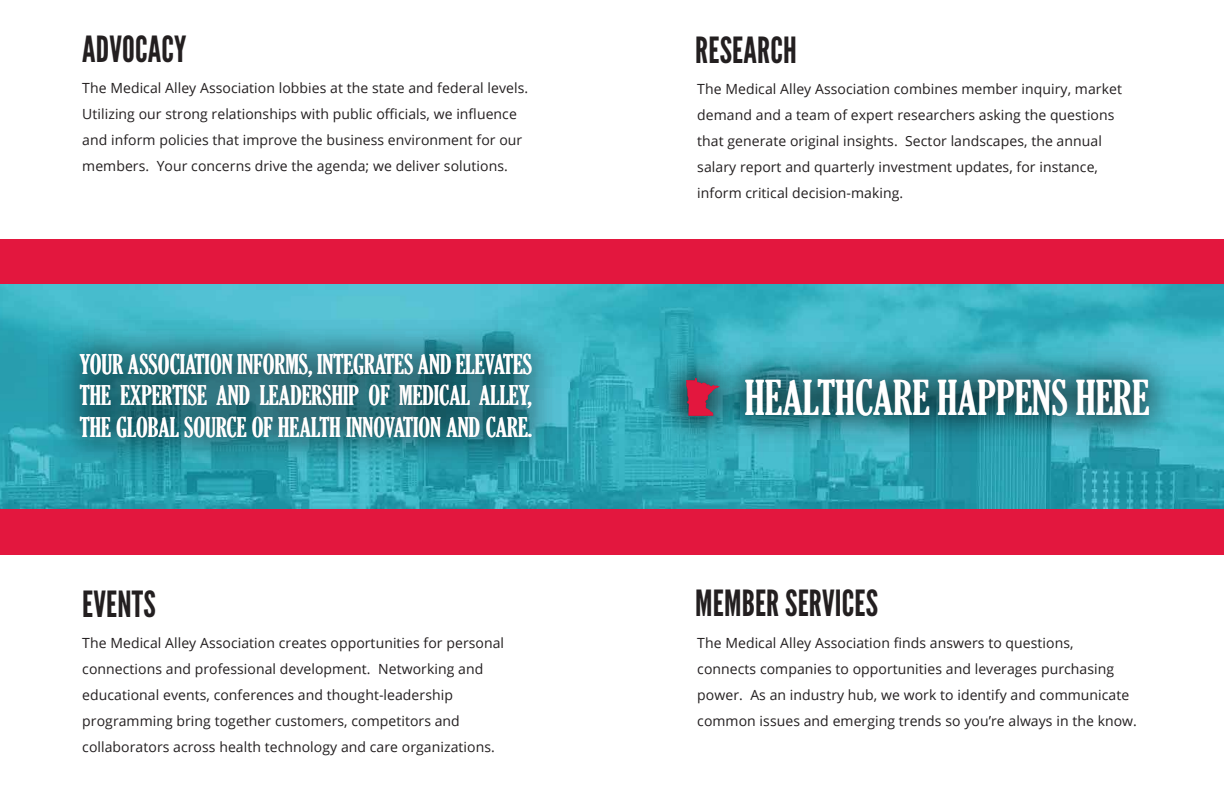
<style>
.page{position:relative;width:1224px;height:792px;background:#fff}
.page>*{position:absolute;margin:0;border:0;box-sizing:border-box;transform-origin:0 0}
.t1{font:extra-condensed 46px "Gloucester";color:#fff}
.t2{font:36px "League Gothic";letter-spacing:.005em;color:#231f20}
.t3{font:extra-condensed 26px/31.2px "Gloucester";color:#fff;text-align:justify}
.t4{font:14px/26px "Open Sans";letter-spacing:.005em;color:#231f20}
</style>
<div class="page">
<img style="left:0;top:284px;width:1224px;height:225px">
<div style="left:0;top:509px;width:1224px;height:45px;background:#e3173e"></div>
<img style="left:702px;top:331px;width:491px;height:137px">
<img style="left:643px;top:335px;width:120px;height:124px">
<img style="left:37px;top:308px;width:543px;height:178px">
<div style="left:0;top:240px;width:1224px;height:44px;background:#e3173e"></div>
<svg style="left:686px;top:378px;width:34px;height:38px"></svg>
<h2 class="t2" style="left:82px;top:28px;width:106px">ADVOCACY</h2>
<p class="t4" style="left:82px;top:74px;width:447px">The Medical Alley Association lobbies at the state and federal levels.<br>Utilizing our strong relationships with public officials, we influence and inform policies that improve the business environment for our members. Your concerns drive the agenda; we deliver solutions.</p>
<h3 class="t3" style="left:80px;top:349px;width:454px">YOUR ASSOCIATION INFORMS, INTEGRATES AND ELEVATES THE EXPERTISE AND LEADERSHIP OF MEDICAL ALLEY, THE GLOBAL SOURCE OF HEALTH INNOVATION AND CARE.</h3>
<h2 class="t2" style="left:82px;top:583px;width:75px">EVENTS</h2>
<p class="t4" style="left:82px;top:630px;width:423px">The Medical Alley Association creates opportunities for personal connections and professional development. Networking and educational events, conferences and thought-leadership programming bring together customers, competitors and collaborators across health technology and care organizations.</p>
<h2 class="t2" style="left:695px;top:28px;width:103px">RESEARCH</h2>
<p class="t4" style="left:697px;top:75px;width:426px">The Medical Alley Association combines member inquiry, market demand and a team of expert researchers asking the questions that generate original insights. Sector landscapes, the annual salary report and quarterly investment updates, for instance, inform critical decision-making.</p>
<h1 class="t1" style="left:745px;top:371px;width:406px">HEALTHCARE HAPPENS HERE</h1>
<h2 class="t2" style="left:695px;top:582px;width:184px">MEMBER SERVICES</h2>
<p class="t4" style="left:697px;top:629px;width:441px">The Medical Alley Association finds answers to questions,<br>connects companies to opportunities and leverages purchasing power. As an industry hub, we work to identify and communicate common issues and emerging trends so you’re always in the know.</p>
</div>
